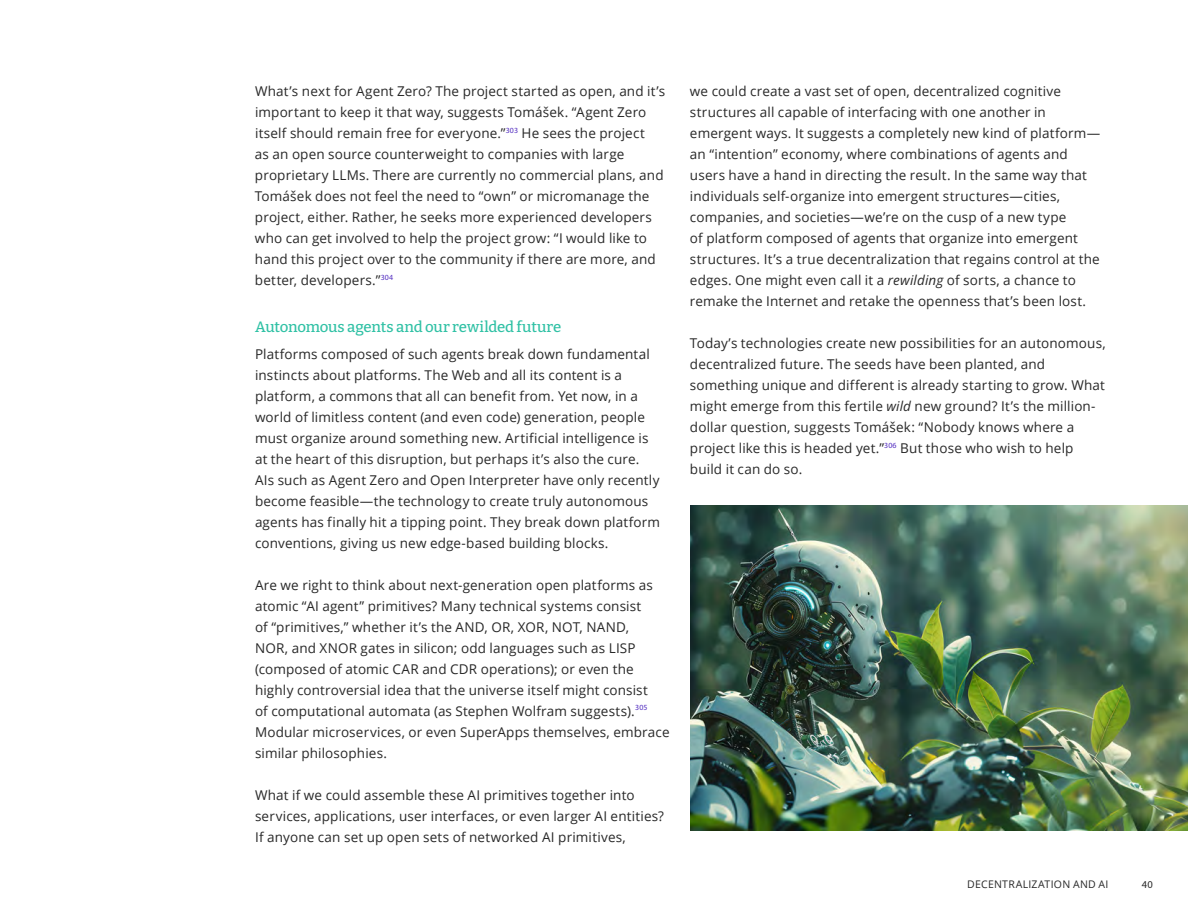
<style>
.page{position:relative;width:1188px;height:918px;background:#fff}
.page>*{position:absolute;margin:0;border:0;box-sizing:border-box;transform-origin:0 0}
.t1{font:100 15px "Bitter";letter-spacing:-.01em;color:#30c1a5}
.t2{font:13.5px/21px "Open Sans";letter-spacing:.01em;color:#282828}
.t3{font:10.5px "Open Sans";letter-spacing:.025em;color:#282828}
.t4{font:10.5px "Myriad Pro";color:#282828}
.s1{font-style:italic}
</style>
<div class="page">
<img style="left:690px;top:506px;width:498px;height:325px">
<p class="t2" style="left:255px;top:80px;width:412px">What’s next for Agent Zero? The project started as open, and it’s important to keep it that way, suggests Tomášek. “Agent Zero itself should remain free for everyone.”<sup>303</sup> He sees the project<br>as an open source counterweight to companies with large proprietary LLMs. There are currently no commercial plans, and Tomášek does not feel the need to “own” or micromanage the project, either. Rather, he seeks more experienced developers who can get involved to help the project grow: “I would like to hand this project over to the community if there are more, and better, developers.”<sup>304</sup></p>
<h4 class="t1" style="left:255px;top:317px;width:308px">Autonomous agents and our rewilded future</h4>
<p class="t2" style="left:255px;top:343px;width:407px">Platforms composed of such agents break down fundamental instincts about platforms. The Web and all its content is a platform, a commons that all can benefit from. Yet now, in a world of limitless content (and even code) generation, people must organize around something new. Artificial intelligence is at the heart of this disruption, but perhaps it’s also the cure.<br>AIs such as Agent Zero and Open Interpreter have only recently become feasible—the technology to create truly autonomous agents has finally hit a tipping point. They break down platform conventions, giving us new edge-based building blocks.</p>
<p class="t2" style="left:255px;top:574px;width:416px">Are we right to think about next-generation open platforms as atomic “AI agent” primitives? Many technical systems consist<br>of “primitives,” whether it’s the AND, OR, XOR, NOT, NAND,<br>NOR, and XNOR gates in silicon; odd languages such as LISP (composed of atomic CAR and CDR operations); or even the highly controversial idea that the universe itself might consist<br>of computational automata (as Stephen Wolfram suggests).<sup>305<br></sup>Modular microservices, or even SuperApps themselves, embrace similar philosophies.</p>
<p class="t2" style="left:255px;top:784px;width:410px">What if we could assemble these AI primitives together into services, applications, user interfaces, or even larger AI entities?<br>If anyone can set up open sets of networked AI primitives,</p>
<p class="t2" style="left:690px;top:80px;width:412px">we could create a vast set of open, decentralized cognitive structures all capable of interfacing with one another in emergent ways. It suggests a completely new kind of platform— an “intention” economy, where combinations of agents and users have a hand in directing the result. In the same way that individuals self-organize into emergent structures—cities, companies, and societies—we’re on the cusp of a new type<br>of platform composed of agents that organize into emergent structures. It’s a true decentralization that regains control at the edges. One might even call it a <span class="s1">rewilding</span> of sorts, a chance to remake the Internet and retake the openness that’s been lost.</p>
<p class="t2" style="left:690px;top:332px;width:417px">Today’s technologies create new possibilities for an autonomous, decentralized future. The seeds have been planted, and something unique and different is already starting to grow. What might emerge from this fertile <span class="s1">wild</span> new ground? It’s the million&shy;dollar question, suggests Tomášek: “Nobody knows where a project like this is headed yet.”<sup>306</sup> But those who wish to help build it can do so.</p>
<p class="t3" style="left:967px;top:877px;width:143px">DECENTRALIZATION AND AI</p>
<p class="t4" style="left:1142px;top:878px;width:13px">40</p>
</div>
